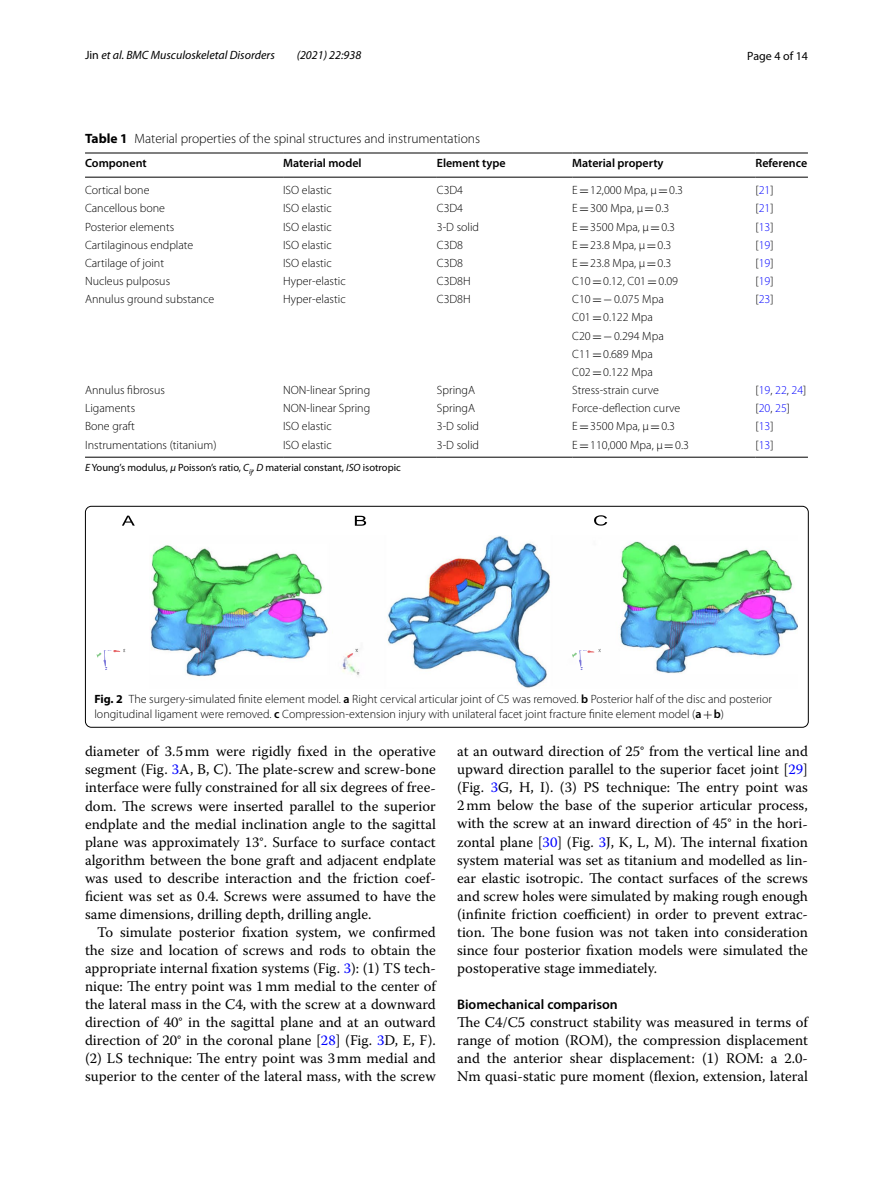
<style>
.page{position:relative;width:893px;height:1187px;background:#fff}
.page>*{position:absolute;margin:0;border:0;box-sizing:border-box;transform-origin:0 0}
.t1{font:14.7px/18px "Warnock Pro";color:#000;text-align:justify}
.t2{font:600 13.8px "Myriad Pro";color:#000}
.t3{font:300 13.5px "Myriad Pro";color:#000}
.t4{font:300 12px/18.1px "Myriad Pro";color:#000}
.t5{font:600 12px "Myriad Pro";color:#000}
.t6{font:italic 12px "Myriad Pro";color:#000}
.t7{font:300 12px "Myriad Pro";color:#00f}
.t8{font:12px "Myriad Pro";color:#000}
.t9{font:10.5px "Myriad Pro";color:#000}
.s1{font-style:normal}
.s2{font-weight:700}
.s3{font-family:"MTSY";font-weight:400}
.s4{color:#00f}
.s5{color:#000}
.s6{font-style:italic}
.s7{font-weight:600}
</style>
<div class="page">
<hr style="left:85px;top:153px;width:198px;height:1px;background:#000">
<hr style="left:85px;top:177px;width:198px;height:1px;background:#000">
<hr style="left:283px;top:153px;width:154px;height:1px;background:#000">
<hr style="left:283px;top:177px;width:154px;height:1px;background:#000">
<hr style="left:437px;top:153px;width:135px;height:1px;background:#000">
<hr style="left:437px;top:177px;width:135px;height:1px;background:#000">
<hr style="left:572px;top:153px;width:183px;height:1px;background:#000">
<hr style="left:572px;top:177px;width:183px;height:1px;background:#000">
<hr style="left:755px;top:153px;width:53px;height:1px;background:#000">
<hr style="left:755px;top:177px;width:53px;height:1px;background:#000">
<hr style="left:85px;top:457px;width:198px;height:1px;background:#000">
<hr style="left:283px;top:457px;width:154px;height:1px;background:#000">
<hr style="left:437px;top:457px;width:135px;height:1px;background:#000">
<hr style="left:572px;top:457px;width:183px;height:1px;background:#000">
<hr style="left:755px;top:457px;width:53px;height:1px;background:#000">
<img style="left:150px;top:536px;width:647px;height:152px">
<svg style="left:355px;top:515px;width:11px;height:10px"></svg>
<svg style="left:347px;top:648px;width:11px;height:10px"></svg>
<svg style="left:97px;top:649px;width:28px;height:21px"></svg>
<svg style="left:572px;top:648px;width:29px;height:22px"></svg>
<svg style="left:122px;top:515px;width:13px;height:10px"></svg>
<svg style="left:594px;top:515px;width:13px;height:10px"></svg>
<div style="left:85px;top:506px;width:723px;height:221px;border:1px solid #000;border-radius:6px"></div>
<p class="t6" style="left:85px;top:48px;width:191px"><span class="s1">Jin</span> et al. BMC Musculoskeletal Disorders</p>
<p class="t6" style="left:297px;top:48px;width:66px">(2021) 22:938</p>
<p class="t8" style="left:747px;top:48px;width:62px">Page 4 of 14</p>
<p class="t3" style="left:85px;top:131px;width:397px"><span class="s2">Table 1</span> Material properties of the spinal structures and instrumentations</p>
<p class="t5" style="left:85px;top:156px;width:63px">Component</p>
<p class="t5" style="left:283px;top:156px;width:80px">Material model</p>
<p class="t5" style="left:437px;top:156px;width:70px">Element type</p>
<p class="t5" style="left:572px;top:156px;width:93px">Material property</p>
<p class="t5" style="left:755px;top:156px;width:53px">Reference</p>
<p class="t4" style="left:85px;top:181px;width:66px">Cortical bone</p>
<p class="t4" style="left:283px;top:181px;width:50px">ISO elastic</p>
<p class="t4" style="left:437px;top:181px;width:28px">C3D4</p>
<p class="t4" style="left:572px;top:181px;width:112px">E<span class="s3">=</span>12,000 Mpa, μ<span class="s3">=</span>0.3</p>
<p class="t4" style="left:755px;top:181px;width:20px">[<span class="s4">21</span>]</p>
<p class="t4" style="left:85px;top:199px;width:82px">Cancellous bone</p>
<p class="t4" style="left:283px;top:199px;width:50px">ISO elastic</p>
<p class="t4" style="left:437px;top:199px;width:28px">C3D4</p>
<p class="t4" style="left:572px;top:199px;width:99px">E<span class="s3">=</span>300 Mpa, μ<span class="s3">=</span>0.3</p>
<p class="t4" style="left:755px;top:199px;width:20px">[<span class="s4">21</span>]</p>
<p class="t4" style="left:85px;top:218px;width:91px">Posterior elements</p>
<p class="t4" style="left:283px;top:218px;width:50px">ISO elastic</p>
<p class="t4" style="left:437px;top:218px;width:44px">3-D solid</p>
<p class="t4" style="left:572px;top:218px;width:104px">E<span class="s3">=</span>3500 Mpa, μ<span class="s3">=</span>0.3</p>
<p class="t4" style="left:755px;top:218px;width:20px">[<span class="s4">13</span>]</p>
<p class="t4" style="left:85px;top:236px;width:110px">Cartilaginous endplate</p>
<p class="t4" style="left:283px;top:236px;width:50px">ISO elastic</p>
<p class="t4" style="left:437px;top:236px;width:28px">C3D8</p>
<p class="t4" style="left:572px;top:236px;width:101px">E<span class="s3">=</span>23.8 Mpa, μ<span class="s3">=</span>0.3</p>
<p class="t4" style="left:755px;top:236px;width:20px">[<span class="s4">19</span>]</p>
<p class="t4" style="left:85px;top:254px;width:81px">Cartilage of joint</p>
<p class="t4" style="left:283px;top:254px;width:50px">ISO elastic</p>
<p class="t4" style="left:437px;top:254px;width:28px">C3D8</p>
<p class="t4" style="left:572px;top:254px;width:101px">E<span class="s3">=</span>23.8 Mpa, μ<span class="s3">=</span>0.3</p>
<p class="t4" style="left:755px;top:254px;width:20px">[<span class="s4">19</span>]</p>
<p class="t4" style="left:85px;top:272px;width:87px">Nucleus pulposus</p>
<p class="t4" style="left:283px;top:272px;width:64px">Hyper-elastic</p>
<p class="t4" style="left:437px;top:272px;width:35px">C3D8H</p>
<p class="t4" style="left:572px;top:272px;width:107px">C10<span class="s3">=</span>0.12, C01<span class="s3">=</span>0.09</p>
<p class="t4" style="left:755px;top:272px;width:20px">[<span class="s4">19</span>]</p>
<p class="t4" style="left:85px;top:290px;width:131px">Annulus ground substance</p>
<p class="t4" style="left:283px;top:290px;width:64px">Hyper-elastic</p>
<p class="t4" style="left:437px;top:290px;width:35px">C3D8H</p>
<p class="t4" style="left:572px;top:290px;width:93px">C10<span class="s3">=−</span>0.075 Mpa</p>
<p class="t4" style="left:755px;top:290px;width:20px">[<span class="s4">23</span>]</p>
<p class="t4" style="left:572px;top:308px;width:93px">C01<span class="s3">=</span>0.122 Mpa<br>C20<span class="s3">=−</span>0.294 Mpa<br>C11<span class="s3">=</span>0.689 Mpa<br>C02<span class="s3">=</span>0.122 Mpa</p>
<p class="t4" style="left:85px;top:381px;width:81px">Annulus fibrosus</p>
<p class="t4" style="left:283px;top:381px;width:89px">NON-linear Spring</p>
<p class="t4" style="left:437px;top:381px;width:40px">SpringA</p>
<p class="t4" style="left:572px;top:381px;width:88px">Stress-strain curve</p>
<p class="t7" style="left:755px;top:383px;width:52px"><span class="s5">[</span>19<span class="s5">,</span> 22<span class="s5">,</span> 24<span class="s5">]</span></p>
<p class="t4" style="left:85px;top:399px;width:52px">Ligaments</p>
<p class="t4" style="left:283px;top:399px;width:89px">NON-linear Spring</p>
<p class="t4" style="left:437px;top:399px;width:40px">SpringA</p>
<p class="t4" style="left:572px;top:399px;width:110px">Force-deflection curve</p>
<p class="t7" style="left:755px;top:401px;width:36px"><span class="s5">[</span>20<span class="s5">,</span> 25<span class="s5">]</span></p>
<p class="t4" style="left:85px;top:417px;width:51px">Bone graft</p>
<p class="t4" style="left:283px;top:417px;width:50px">ISO elastic</p>
<p class="t4" style="left:437px;top:417px;width:44px">3-D solid</p>
<p class="t4" style="left:572px;top:417px;width:104px">E<span class="s3">=</span>3500 Mpa, μ<span class="s3">=</span>0.3</p>
<p class="t4" style="left:755px;top:417px;width:20px">[<span class="s4">13</span>]</p>
<p class="t4" style="left:85px;top:435px;width:133px">Instrumentations (titanium)</p>
<p class="t4" style="left:283px;top:435px;width:50px">ISO elastic</p>
<p class="t4" style="left:437px;top:435px;width:44px">3-D solid</p>
<p class="t4" style="left:572px;top:435px;width:118px">E<span class="s3">=</span>110,000 Mpa, μ<span class="s3">=</span>0.3</p>
<p class="t4" style="left:755px;top:435px;width:20px">[<span class="s4">13</span>]</p>
<p class="t9" style="left:85px;top:461px;width:317px"><span class="s6">E</span> Young’s modulus, <span class="s6">μ</span> Poisson’s ratio, <span class="s6">C</span><sub>ij</sub><span class="s6">, D</span> material constant, <span class="s6">ISO</span> isotropic</p>
<p class="t4" style="left:94px;top:691px;width:679px;line-height:15px"><span class="s2">Fig. 2</span> The surgery-simulated finite element model. <span class="s7">a</span> Right cervical articular joint of C5 was removed. <span class="s7">b</span> Posterior half of the disc and posterior longitudinal ligament were removed. <span class="s7">c</span> Compression-extension injury with unilateral facet joint fracture finite element model (<span class="s7">a</span><span class="s3">+</span><span class="s7">b</span>)</p>
<p class="t1" style="left:85px;top:742px;width:352px">diameter of 3.5mm were rigidly fixed in the operative segment (Fig. <span class="s4">3</span>A, B, C). The plate-screw and screw-bone interface were fully constrained for all six degrees of free&shy;dom. The screws were inserted parallel to the superior endplate and the medial inclination angle to the sagittal plane was approximately 13°. Surface to surface contact algorithm between the bone graft and adjacent endplate was used to describe interaction and the friction coef&shy;ficient was set as 0.4. Screws were assumed to have the same dimensions, drilling depth, drilling angle.</p>
<p class="t1" style="left:85px;top:922px;width:352px;text-indent:12px">To simulate posterior fixation system, we confirmed the size and location of screws and rods to obtain the appropriate internal fixation systems (Fig. <span class="s4">3</span>): (1) TS tech&shy;nique: The entry point was 1mm medial to the center of the lateral mass in the C4, with the screw at a downward direction of 40° in the sagittal plane and at an outward direction of 20° in the coronal plane [<span class="s4">28</span>] (Fig. <span class="s4">3</span>D, E, F). (2) LS technique: The entry point was 3mm medial and superior to the center of the lateral mass, with the screw</p>
<p class="t1" style="left:457px;top:742px;width:352px">at an outward direction of 25° from the vertical line and upward direction parallel to the superior facet joint [<span class="s4">29</span>] (Fig. <span class="s4">3</span>G, H, I). (3) PS technique: The entry point was 2mm below the base of the superior articular process, with the screw at an inward direction of 45° in the hori&shy;zontal plane [<span class="s4">30</span>] (Fig. <span class="s4">3</span>J, K, L, M). The internal fixation system material was set as titanium and modelled as lin&shy;ear elastic isotropic. The contact surfaces of the screws and screw holes were simulated by making rough enough (infinite friction coefficient) in order to prevent extrac&shy;tion. The bone fusion was not taken into consideration since four posterior fixation models were simulated the postoperative stage immediately.</p>
<p class="t2" style="left:457px;top:995px;width:162px">Biomechanical comparison</p>
<p class="t1" style="left:457px;top:1012px;width:352px">The C4/C5 construct stability was measured in terms of range of motion (ROM), the compression displacement and the anterior shear displacement: (1) ROM: a 2.0- Nm quasi-static pure moment (flexion, extension, lateral</p>
</div>
